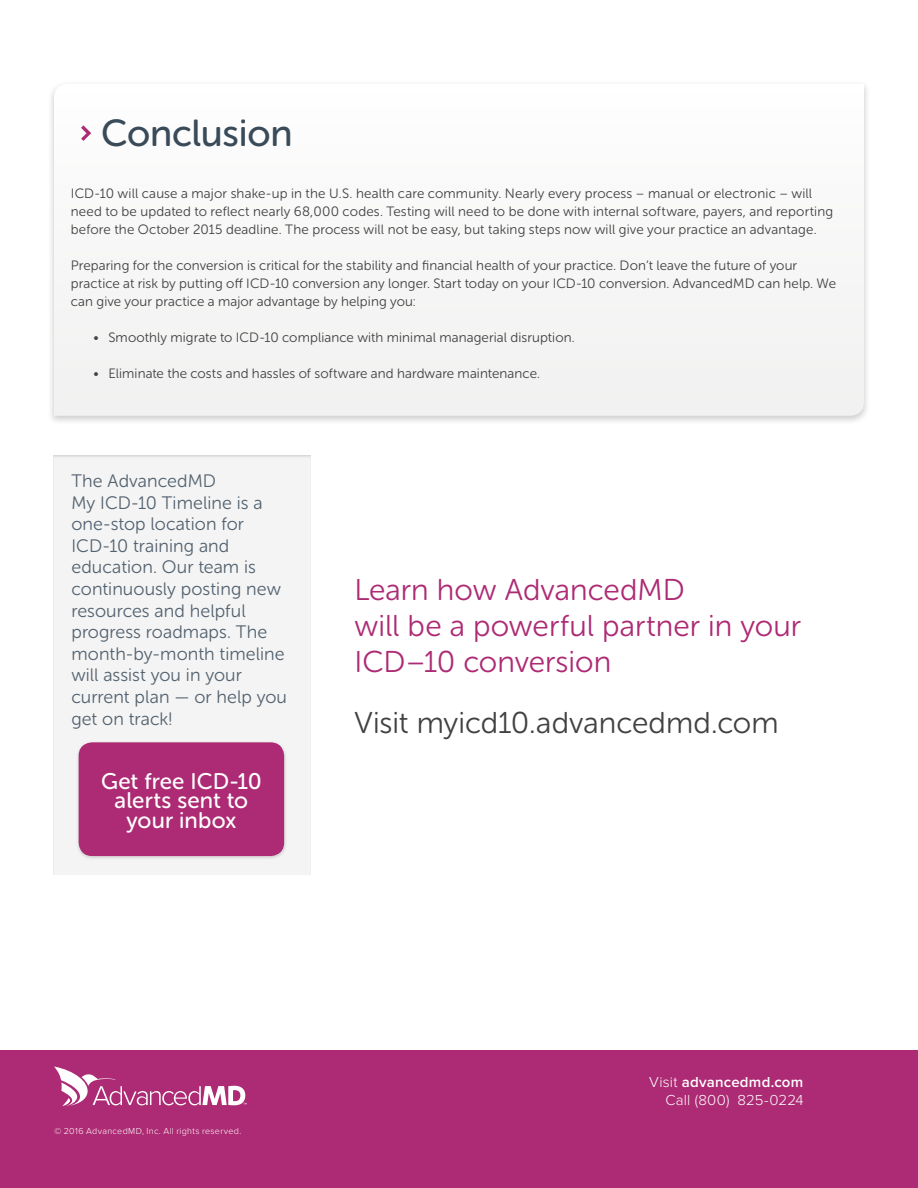
<style>
.page{position:relative;width:918px;height:1188px;background:#fff}
.page>*{position:absolute;margin:0;border:0;box-sizing:border-box;transform-origin:0 0}
.t1{font:37.5px "Museo Sans Rounded 500";letter-spacing:-.005em;color:#394a58}
.t2{font:30px/36px "Museo Sans Rounded 300";letter-spacing:.005em;color:#ad2b74}
.t3{font:30px "Museo Sans Rounded 300";color:#414042}
.t4{font:22.5px/19.5px "Museo Sans Rounded 500";letter-spacing:.005em;color:#fff;text-align:center}
.t5{font:18px/21.6px "Museo Sans Rounded 300";letter-spacing:.005em;color:#536270}
.t6{font:300 15px/18px "Proxima Nova";letter-spacing:.01em;color:#fff;text-align:right}
.t7{font:13.5px/18px "Museo Sans Rounded 300";letter-spacing:.01em;color:#414042}
.t8{font:300 9px "Proxima Nova";letter-spacing:.035em;color:#fff}
.s1{font-weight:600}
</style>
<div class="page">
<div style="left:40px;top:445px;width:285px;height:430px;background:#f4f4f4"></div>
<div style="left:75px;top:741px;width:212px;height:120px;background:#000;opacity:.15"></div>
<div style="left:79px;top:742px;width:205px;height:114px;background:#ad2b74;border-radius:14px"></div>
<div style="left:0;top:1051px;width:918px;height:137px;background:#ad2b74"></div>
<svg style="left:54px;top:1066px;width:193px;height:40px"></svg>
<div style="left:48px;top:80px;width:822px;height:346px;background:#000;opacity:.2"></div>
<svg style="left:54px;top:84px;width:810px;height:332px"></svg>
<svg style="left:81px;top:125px;width:10px;height:16px"></svg>
<h1 class="t1" style="left:101px;top:113px;width:193px">Conclusion</h1>
<p class="t7" style="left:71px;top:184px;width:764px">ICD-10 will cause a major shake-up in the U.S. health care community. Nearly every process – manual or electronic – will need to be updated to reflect nearly 68,000 codes. Testing will need to be done with internal software, payers, and reporting before the October 2015 deadline. The process will not be easy, but taking steps now will give your practice an advantage.</p>
<p class="t7" style="left:71px;top:256px;width:767px">Preparing for the conversion is critical for the stability and financial health of your practice. Don’t leave the future of your practice at risk by putting off ICD-10 conversion any longer. Start today on your ICD-10 conversion. AdvancedMD can help. We can give your practice a major advantage by helping you:</p>
<p class="t7" style="left:93px;top:328px;width:483px">• Smoothly migrate to ICD-10 compliance with minimal managerial disruption.</p>
<p class="t7" style="left:93px;top:364px;width:448px">• Eliminate the costs and hassles of software and hardware maintenance.</p>
<p class="t5" style="left:71px;top:470px;width:217px">The AdvancedMD<br>My ICD-10 Timeline is a one-stop location for<br>ICD-10 training and education. Our team is continuously posting new resources and helpful progress roadmaps. The month-by-month timeline will assist you in your current plan — or help you get on track!</p>
<h3 class="t4" style="left:101px;top:771px;width:162px">Get free ICD-10 alerts sent to your inbox</h3>
<h2 class="t2" style="left:355px;top:572px;width:448px">Learn how AdvancedMD<br>will be a powerful partner in your<br>ICD–10 conversion</h2>
<h2 class="t3" style="left:355px;top:706px;width:426px">Visit myicd10.advancedmd.com</h2>
<p class="t8" style="left:54px;top:1125px;width:189px">© 2016 AdvancedMD, Inc. All rights reserved.</p>
<p class="t6" style="left:649px;top:1074px;width:156px">Visit <span class="s1">advancedmd.com<br></span>Call (800) 825-0224</p>
</div>
